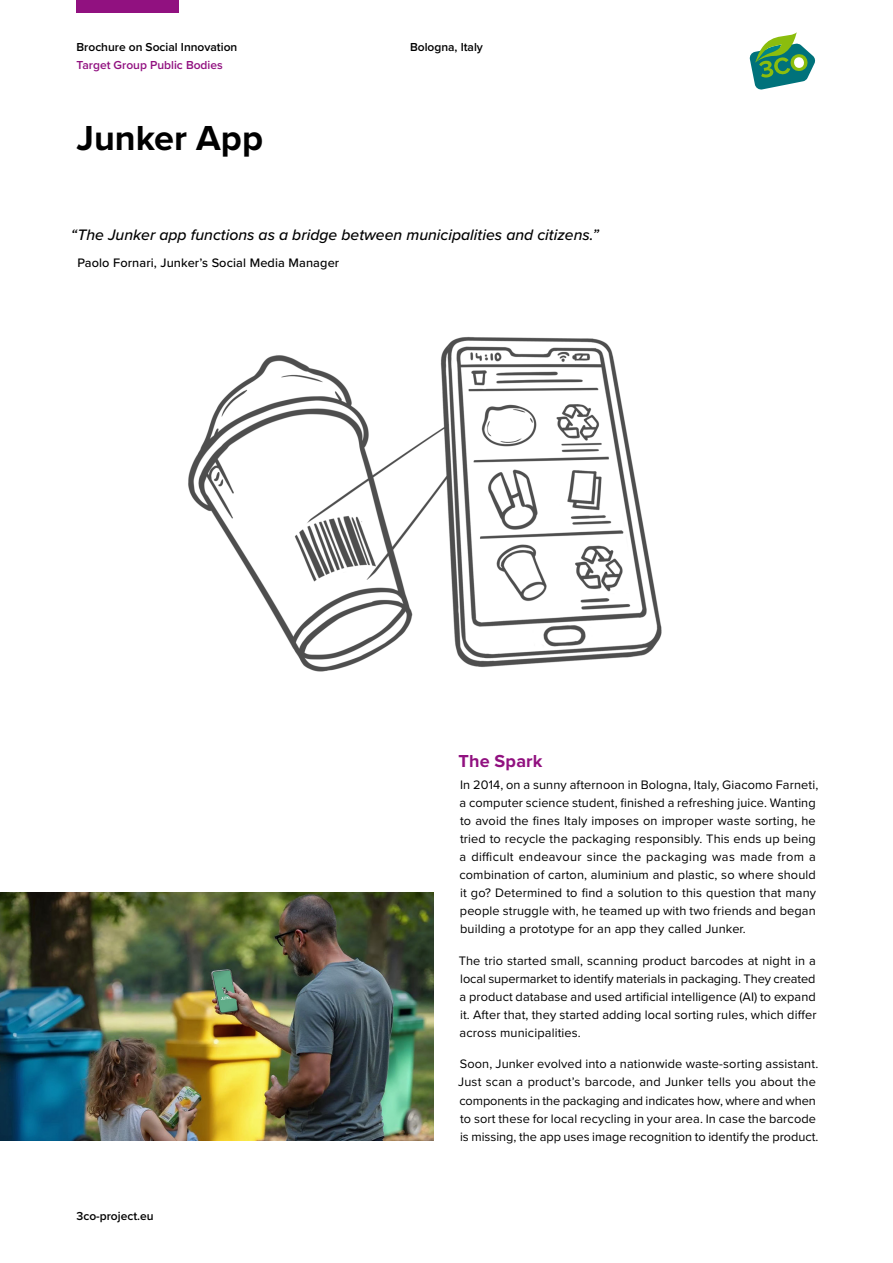
<style>
.page{position:relative;width:893px;height:1263px;background:#fff}
.page>*{position:absolute;margin:0;border:0;box-sizing:border-box;transform-origin:0 0}
.t1{font:700 36px "Proxima Nova";color:#000}
.t2{font:700 18px "Proxima Nova";letter-spacing:.01em;color:#911180}
.t3{font:italic 500 15.75px "Proxima Nova";color:#000}
.t4{font:12.75px/18px "Proxima Nova";letter-spacing:.01em;color:#000}
.t5{font:500 12.75px "Proxima Nova";letter-spacing:.01em;color:#000}
.t6{font:600 12px "Proxima Nova";color:#000}
.t7{font:600 12px "Proxima Nova";color:#911180}
</style>
<div class="page">
<img style="left:0;top:893px;width:434px;height:247px">
<img style="left:188px;top:336px;width:474px;height:336px">
<div style="left:77px;top:0;width:102px;height:13px;background:#911180"></div>
<svg style="left:749px;top:32px;width:67px;height:58px"></svg>
<p class="t6" style="left:77px;top:38px;width:162px">Brochure on Social Innovation</p>
<p class="t7" style="left:77px;top:56px;width:148px">Target Group Public Bodies</p>
<h1 class="t1" style="left:77px;top:111px;width:188px">Junker App</h1>
<p class="t6" style="left:410px;top:38px;width:74px">Bologna, Italy</p>
<p class="t3" style="left:71px;top:223px;width:529px">“The Junker app functions as a bridge between municipalities and citizens.”</p>
<p class="t5" style="left:77px;top:254px;width:263px">Paolo Fornari, Junker’s Social Media Manager</p>
<p class="t6" style="left:77px;top:1207px;width:79px">3co-project.eu</p>
<h2 class="t2" style="left:458px;top:747px;width:86px">The Spark</h2>
<p class="t4" style="left:459px;top:776px;width:360px">In 2014, on a sunny afternoon in Bologna, Italy, Giacomo Farneti, a computer science student, finished a refreshing juice. Wanting to avoid the fines Italy imposes on improper waste sorting, he tried to recycle the packaging responsibly. This ends up being a difficult endeavour since the packaging was made from a combination of carton, aluminium and plastic, so where should it go? Determined to find a solution to this question that many people struggle with, he teamed up with two friends and began building a prototype for an app they called Junker.</p>
<p class="t4" style="left:459px;top:951px;width:359px;text-align:justify">The trio started small, scanning product barcodes at night in a local supermarket to identify materials in packaging. They created a product database and used artificial intelligence (AI) to expand it. After that, they started adding local sorting rules, which differ across municipalities.</p>
<p class="t4" style="left:458px;top:1055px;width:362px">Soon, Junker evolved into a nationwide waste-sorting assistant.<br>Just scan a product’s barcode, and Junker tells you about the components in the packaging and indicates how, where and when to sort these for local recycling in your area. In case the barcode is missing, the app uses image recognition to identify the product.</p>
</div>
